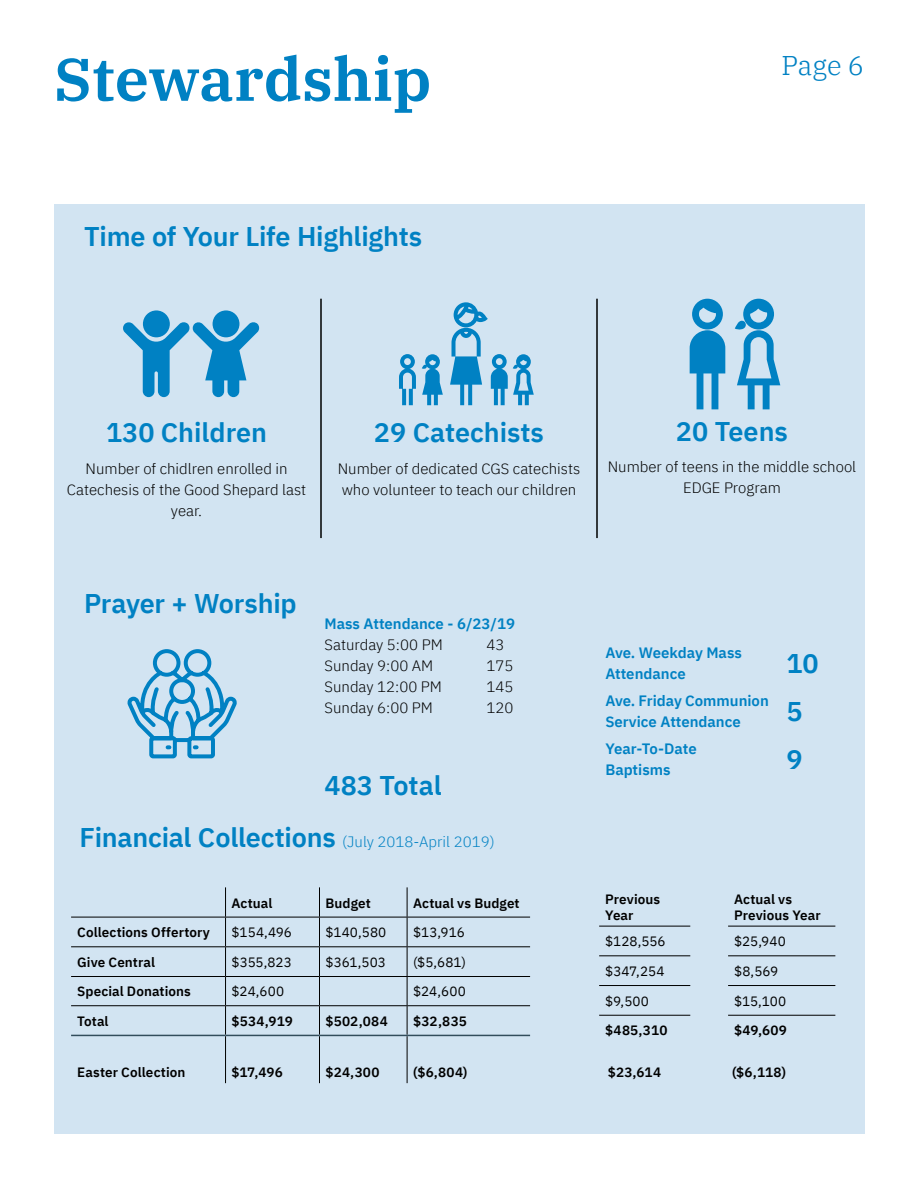
<style>
.page{position:relative;width:918px;height:1188px;background:#fff}
.page>*{position:absolute;margin:0;border:0;box-sizing:border-box;transform-origin:0 0}
.t1{font:600 60px "IBM Plex Serif";color:#0081c3}
.t2{font:600 27px/48.2px "IBM Plex Sans";letter-spacing:-.005em;color:#0081c3}
.t3{font:300 27px "IBM Plex Serif";color:#0081c3}
.t4{font:300 15px/21px "IBM Plex Sans";color:#000;text-align:center}
.t5{font:600 15px/21px "IBM Plex Sans";color:#0081c3}
.t6{font:600 13.5px/16.2px "IBM Plex Sans";letter-spacing:.005em;color:#000}
.t7{font:13.5px "IBM Plex Sans";letter-spacing:.005em;color:#000}
.s1{font-weight:300;font-size:15px}
</style>
<div class="page">
<div style="left:54px;top:205px;width:810px;height:929px;background:#d2e4f2"></div>
<hr style="left:225px;top:887px;width:1px;height:30px;background:#000">
<hr style="left:319px;top:887px;width:1px;height:30px;background:#000">
<hr style="left:407px;top:887px;width:1px;height:30px;background:#000">
<hr style="left:71px;top:917px;width:155px;height:1px;background:#000">
<hr style="left:226px;top:917px;width:94px;height:1px;background:#000">
<hr style="left:320px;top:917px;width:87px;height:1px;background:#000">
<hr style="left:407px;top:917px;width:123px;height:1px;background:#000">
<hr style="left:71px;top:946px;width:155px;height:1px;background:#000">
<hr style="left:226px;top:946px;width:94px;height:1px;background:#000">
<hr style="left:320px;top:946px;width:87px;height:1px;background:#000">
<hr style="left:407px;top:946px;width:123px;height:1px;background:#000">
<hr style="left:71px;top:976px;width:155px;height:1px;background:#000">
<hr style="left:226px;top:976px;width:94px;height:1px;background:#000">
<hr style="left:320px;top:976px;width:87px;height:1px;background:#000">
<hr style="left:407px;top:976px;width:123px;height:1px;background:#000">
<hr style="left:71px;top:1005px;width:155px;height:1px;background:#000">
<hr style="left:226px;top:1005px;width:94px;height:1px;background:#000">
<svg style="left:225px;top:917px;width:1px;height:118px"></svg>
<hr style="left:320px;top:1005px;width:87px;height:1px;background:#000">
<svg style="left:319px;top:917px;width:1px;height:118px"></svg>
<hr style="left:407px;top:1005px;width:123px;height:1px;background:#000">
<svg style="left:407px;top:917px;width:1px;height:118px"></svg>
<hr style="left:225px;top:1036px;width:1px;height:47px;background:#000">
<hr style="left:319px;top:1036px;width:1px;height:47px;background:#000">
<hr style="left:407px;top:1036px;width:1px;height:47px;background:#000">
<hr style="left:71px;top:1035px;width:155px;height:1px;background:#324d5c">
<hr style="left:226px;top:1035px;width:94px;height:1px;background:#324d5c">
<hr style="left:320px;top:1035px;width:87px;height:1px;background:#324d5c">
<hr style="left:407px;top:1035px;width:123px;height:1px;background:#324d5c">
<hr style="left:599px;top:926px;width:91px;height:1px;background:#000">
<hr style="left:599px;top:955px;width:91px;height:1px;background:#000">
<hr style="left:599px;top:985px;width:91px;height:1px;background:#000">
<hr style="left:599px;top:1015px;width:91px;height:1px;background:#000">
<hr style="left:728px;top:926px;width:107px;height:1px;background:#000">
<hr style="left:728px;top:955px;width:107px;height:1px;background:#000">
<hr style="left:728px;top:985px;width:107px;height:1px;background:#000">
<hr style="left:728px;top:1015px;width:107px;height:1px;background:#000">
<svg style="left:127px;top:649px;width:110px;height:110px"></svg>
<hr style="left:320px;top:299px;width:2px;height:239px;background:#000">
<hr style="left:596px;top:299px;width:2px;height:239px;background:#000">
<div style="left:143px;top:310px;width:27px;height:27px;background:#0081c3;border-radius:50%"></div>
<div style="left:213px;top:310px;width:26px;height:27px;background:#0081c3;border-radius:50%"></div>
<svg style="left:123px;top:322px;width:137px;height:75px"></svg>
<svg style="left:399px;top:354px;width:17px;height:51px"></svg>
<svg style="left:422px;top:354px;width:21px;height:51px"></svg>
<svg style="left:450px;top:302px;width:84px;height:103px"></svg>
<svg style="left:690px;top:299px;width:90px;height:110px"></svg>
<h1 class="t1" style="left:54px;top:32px;width:379px">Stewardship</h1>
<h2 class="t2" style="left:84px;top:210px;width:340px">Time of Your Life Highlights</h2>
<h2 class="t3" style="left:782px;top:45px;width:84px">Page 6</h2>
<h2 class="t2" style="left:106px;top:406px;width:163px">130 Children</h2>
<p class="t4" style="left:67px;top:457px;width:241px">Number of chidlren enrolled in<br>Catechesis of the Good Shepard last year.</p>
<h2 class="t2" style="left:374px;top:406px;width:172px">29 Catechists</h2>
<p class="t4" style="left:338px;top:457px;width:244px;text-align:left">Number of dedicated CGS catechists who volunteer to teach our children</p>
<h2 class="t2" style="left:676px;top:405px;width:114px">20 Teens</h2>
<p class="t4" style="left:608px;top:455px;width:250px">Number of teens in the middle school<br>EDGE Program</p>
<h2 class="t2" style="left:84px;top:577px;width:214px">Prayer + Worship</h2>
<p class="t5" style="left:325px;top:612px;width:192px">Mass Attendance - 6/23/19</p>
<p class="t4" style="left:325px;top:633px;width:120px">Saturday 5:00 PM</p>
<p class="t4" style="left:487px;top:633px;width:19px">43</p>
<p class="t4" style="left:325px;top:654px;width:110px">Sunday 9:00 AM</p>
<p class="t4" style="left:487px;top:654px;width:28px">175</p>
<p class="t4" style="left:325px;top:675px;width:119px">Sunday 12:00 PM</p>
<p class="t4" style="left:487px;top:675px;width:28px">145</p>
<p class="t4" style="left:325px;top:696px;width:110px">Sunday 6:00 PM</p>
<p class="t4" style="left:487px;top:696px;width:28px">120</p>
<h2 class="t2" style="left:325px;top:759px;width:119px">483 Total</h2>
<h2 class="t2" style="left:80px;top:811px;width:417px">Financial Collections <span class="s1">(July 2018-April 2019)</span></h2>
<p class="t6" style="left:232px;top:893px;width:42px">Actual</p>
<p class="t6" style="left:326px;top:893px;width:47px">Budget</p>
<p class="t6" style="left:413px;top:893px;width:108px">Actual vs Budget</p>
<p class="t6" style="left:77px;top:923px;width:134px">Collections Offertory</p>
<p class="t7" style="left:232px;top:922px;width:62px">$154,496</p>
<p class="t7" style="left:326px;top:922px;width:62px">$140,580</p>
<p class="t7" style="left:413px;top:922px;width:53px">$13,916</p>
<p class="t6" style="left:77px;top:953px;width:79px">Give Central</p>
<p class="t7" style="left:232px;top:952px;width:62px">$355,823</p>
<p class="t7" style="left:326px;top:952px;width:62px">$361,503</p>
<p class="t7" style="left:413px;top:952px;width:55px">($5,681)</p>
<p class="t6" style="left:77px;top:982px;width:115px">Special Donations</p>
<p class="t7" style="left:232px;top:981px;width:54px">$24,600</p>
<p class="t7" style="left:413px;top:981px;width:54px">$24,600</p>
<p class="t6" style="left:77px;top:1012px;width:33px">Total</p>
<p class="t6" style="left:232px;top:1012px;width:63px">$534,919</p>
<p class="t6" style="left:326px;top:1012px;width:64px">$502,084</p>
<p class="t6" style="left:413px;top:1012px;width:55px">$32,835</p>
<p class="t6" style="left:77px;top:1063px;width:110px">Easter Collection</p>
<p class="t6" style="left:232px;top:1063px;width:53px">$17,496</p>
<p class="t6" style="left:326px;top:1063px;width:56px">$24,300</p>
<p class="t6" style="left:413px;top:1063px;width:56px">($6,804)</p>
<p class="t5" style="left:605px;top:641px;width:138px">Ave. Weekday Mass<br>Attendance</p>
<p class="t5" style="left:605px;top:689px;width:165px">Ave. Friday Communion<br>Service Attendance</p>
<p class="t5" style="left:605px;top:737px;width:93px">Year-To-Date<br>Baptisms</p>
<h2 class="t2" style="left:786px;top:637px;width:34px">10<br>5<br>9</h2>
<p class="t6" style="left:605px;top:890px;width:57px">Previous<br>Year</p>
<p class="t7" style="left:605px;top:931px;width:62px">$128,556</p>
<p class="t7" style="left:605px;top:961px;width:61px">$347,254</p>
<p class="t7" style="left:605px;top:991px;width:45px">$9,500</p>
<p class="t6" style="left:605px;top:1021px;width:64px">$485,310</p>
<p class="t6" style="left:734px;top:890px;width:88px">Actual vs<br>Previous Year</p>
<p class="t7" style="left:734px;top:931px;width:53px">$25,940</p>
<p class="t7" style="left:734px;top:961px;width:46px">$8,569</p>
<p class="t7" style="left:734px;top:991px;width:54px">$15,100</p>
<p class="t6" style="left:734px;top:1021px;width:54px">$49,609</p>
<p class="t6" style="left:608px;top:1063px;width:55px">$23,614</p>
<p class="t6" style="left:732px;top:1063px;width:56px">($6,118)</p>
</div>
